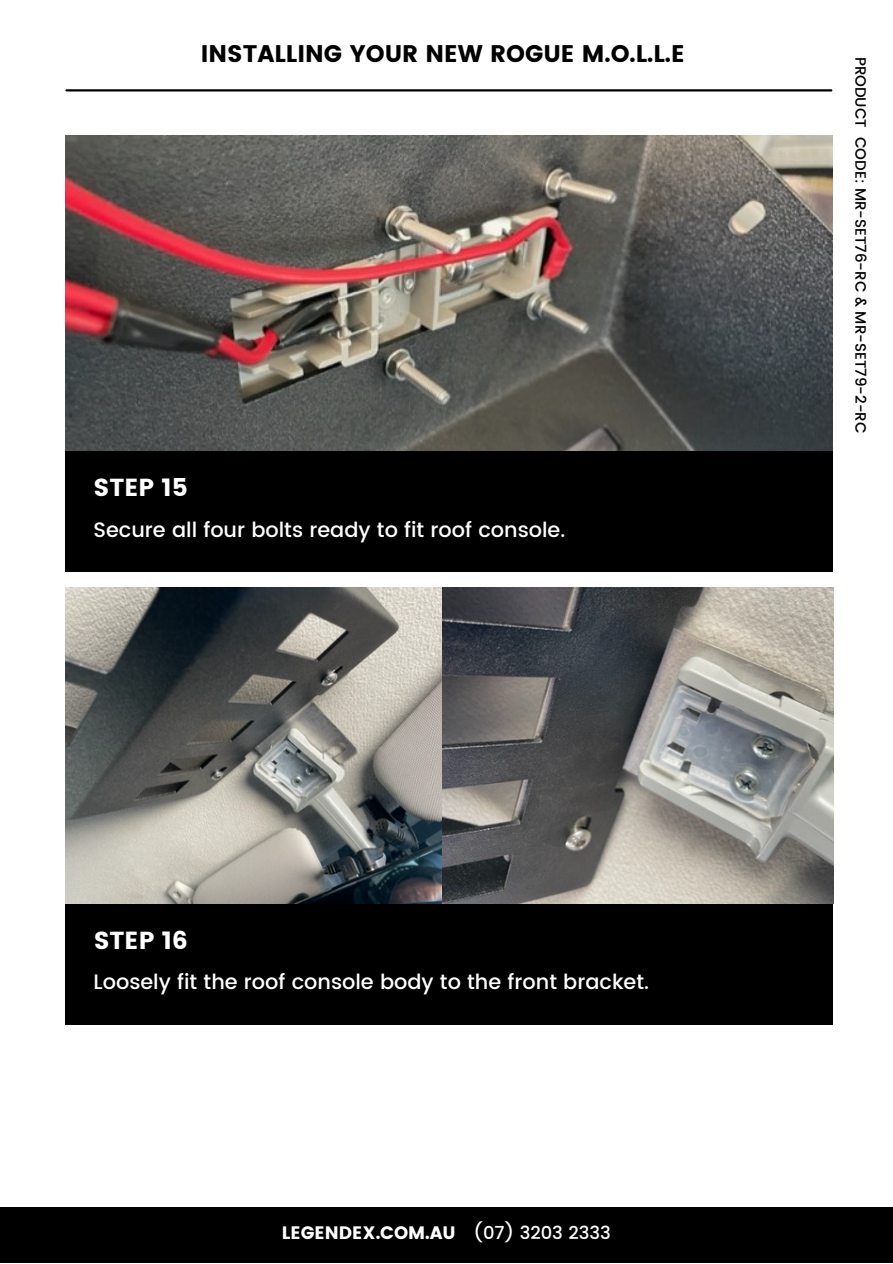
<style>
.page{position:relative;width:893px;height:1264px;background:#fff}
.page>*{position:absolute;margin:0;border:0;box-sizing:border-box;transform-origin:0 0}
.t1{font:24.6px "Poppins";color:#fff}
.t2{font:24px "Poppins";color:#000}
.t3{font:500 20.85px "Poppins";color:#fff}
.t4{font:18px "Poppins";color:#fff}
.t5{font:500 15px "Poppins";color:#000}
.s1{font-weight:500}
</style>
<div class="page">
<div style="left:0;top:1207px;width:892px;height:55px;background:#000"></div>
<hr style="left:66px;top:89px;width:765px;height:2px;background:#000">
<img style="left:65px;top:135px;width:767px;height:316px">
<img style="left:65px;top:588px;width:768px;height:316px">
<div style="left:65px;top:451px;width:767px;height:120px;background:#000"></div>
<div style="left:65px;top:904px;width:767px;height:120px;background:#000"></div>
<p class="t2" style="left:201px;top:40px;width:485px">INSTALLING YOUR NEW ROGUE M.O.L.L.E</p>
<p class="t1" style="left:93px;top:473px;width:96px">STEP 15</p>
<p class="t3" style="left:93px;top:517px;width:473px">Secure all four bolts ready to fit roof console.</p>
<p class="t1" style="left:94px;top:926px;width:96px">STEP 16</p>
<p class="t3" style="left:93px;top:970px;width:557px">Loosely fit the roof console body to the front bracket.</p>
<p class="t4" style="left:282px;top:1222px;width:330px">LEGENDEX.COM.AU <span class="s1">(07) 3203 2333</span></p>
<p class="t5" style="left:869px;top:57px;width:378px;rotate:90deg">PRODUCT CODE: MR-SET76-RC &amp; MR-SET79-2-RC</p>
</div>
